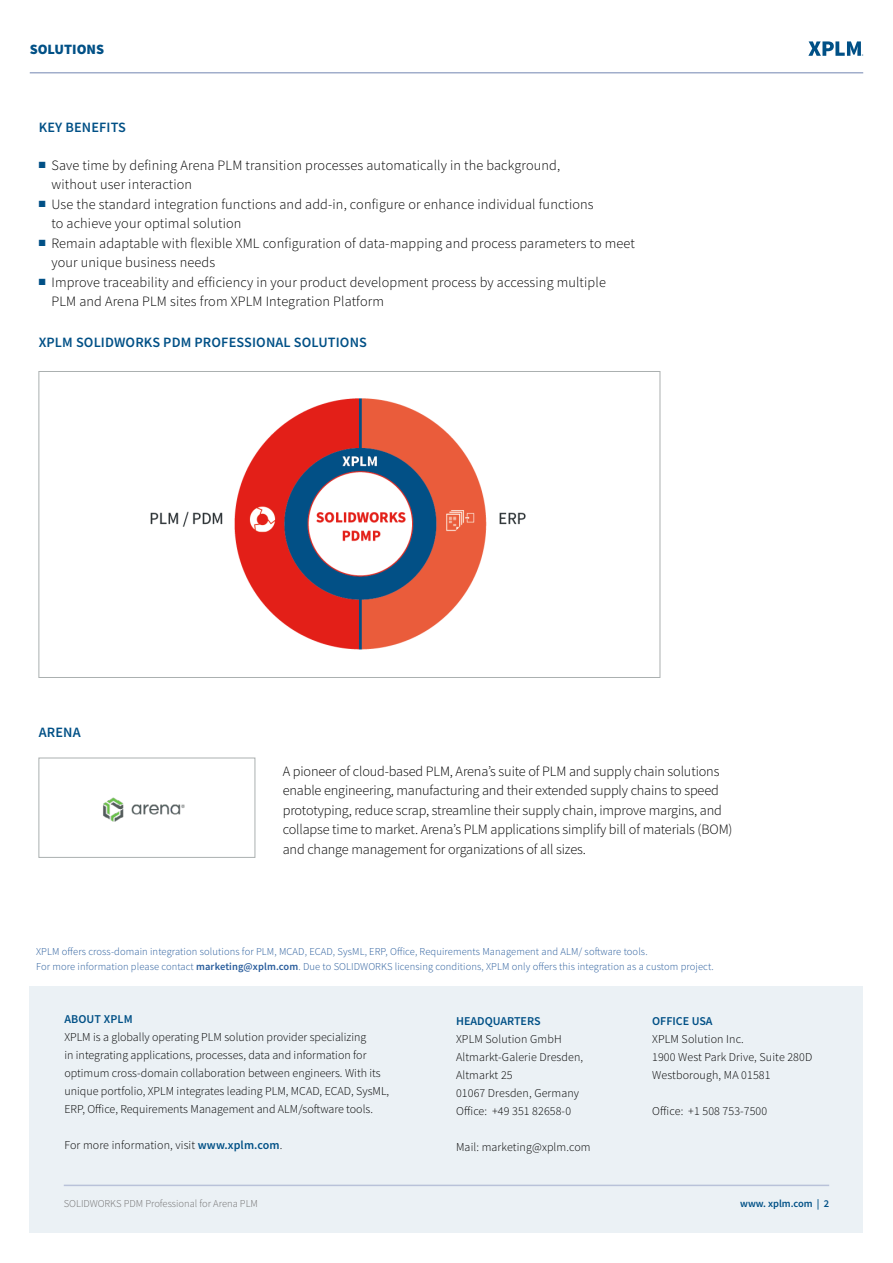
<style>
.page{position:relative;width:893px;height:1263px;background:#fff}
.page>*{position:absolute;margin:0;border:0;box-sizing:border-box;transform-origin:0 0}
.t1{font:300 14.25px/19.5px "Source Sans Pro";color:#000}
.t2{font:600 14.25px "Source Sans Pro";letter-spacing:.01em;color:#005086}
.t3{font:900 14.25px "Source Sans Pro";color:#005086}
.t4{font:300 12px/18px "Source Sans Pro";color:#000}
.t5{font:600 12px "Source Sans Pro";color:#005086}
.t6{font:300 10.5px/15px "Source Sans Pro";letter-spacing:.01em;color:#275b9b}
.t7{font:300 10.5px "Source Sans Pro";color:#706f6f}
.t8{font:600 10.5px "Source Sans Pro";color:#005086}
.s1{color:#005086}
.s2{font-weight:600}
.s3{font-weight:600;color:#005086}
</style>
<div class="page">
<div style="left:30px;top:986px;width:833px;height:247px;background:#ebf1f5"></div>
<svg style="left:808px;top:41px;width:55px;height:15px"></svg>
<hr style="left:30px;top:72px;width:833px;height:2px;background:#a1aecb">
<hr style="left:64px;top:1184px;width:765px;height:2px;background:#b9c2d9">
<img style="left:150px;top:398px;width:376px;height:252px">
<div style="left:39px;top:758px;width:216px;height:99px;background:#fff;border:1px solid #abb0b0"></div>
<img style="left:98px;top:757px;width:98px;height:101px">
<p class="t3" style="left:30px;top:39px;width:76px">SOLUTIONS</p>
<p class="t2" style="left:39px;top:118px;width:89px">KEY BENEFITS</p>
<p class="t1" style="left:51px;top:155px;width:510px;text-indent:-13px"><span class="s1">■</span> Save time by defining Arena PLM transition processes automatically in the background, without user interaction</p>
<p class="t1" style="left:51px;top:194px;width:544px;text-indent:-13px"><span class="s1">■</span> Use the standard integration functions and add-in, configure or enhance individual functions to achieve your optimal solution</p>
<p class="t1" style="left:51px;top:233px;width:585px;text-indent:-13px"><span class="s1">■</span> Remain adaptable with flexible XML configuration of data-mapping and process parameters to meet your unique business needs</p>
<p class="t1" style="left:51px;top:272px;width:556px;text-indent:-13px"><span class="s1">■</span> Improve traceability and efficiency in your product development process by accessing multiple<br>PLM and Arena PLM sites from XPLM Integration Platform</p>
<p class="t2" style="left:39px;top:332px;width:330px">XPLM SOLIDWORKS PDM PROFESSIONAL SOLUTIONS</p>
<p class="t2" style="left:39px;top:722px;width:43px">ARENA</p>
<p class="t1" style="left:283px;top:761px;width:451px">A pioneer of cloud-based PLM, Arena’s suite of PLM and supply chain solutions enable engineering, manufacturing and their extended supply chains to speed prototyping, reduce scrap, streamline their supply chain, improve margins, and collapse time to market. Arena’s PLM applications simplify bill of materials (BOM) and change management for organizations of all sizes.</p>
<p class="t6" style="left:36px;top:944px;width:679px">XPLM offers cross-domain integration solutions for PLM, MCAD, ECAD, SysML, ERP, Office, Requirements Management and ALM/ software tools.<br>For more information please contact <span class="s2">marketing@xplm.com</span>. Due to SOLIDWORKS licensing conditions, XPLM only offers this integration as a custom project.</p>
<p class="t5" style="left:64px;top:1011px;width:70px">ABOUT XPLM</p>
<p class="t4" style="left:64px;top:1028px;width:326px">XPLM is a globally operating PLM solution provider specializing<br>in integrating applications, processes, data and information for optimum cross-domain collaboration between engineers. With its unique portfolio, XPLM integrates leading PLM, MCAD, ECAD, SysML, ERP, Office, Requirements Management and ALM/software tools.</p>
<p class="t4" style="left:64px;top:1136px;width:220px">For more information, visit <span class="s3">www.xplm.com</span>.</p>
<p class="t7" style="left:64px;top:1197px;width:196px">SOLIDWORKS PDM Professional for Arena PLM</p>
<p class="t5" style="left:456px;top:1013px;width:86px">HEADQUARTERS</p>
<p class="t4" style="left:456px;top:1030px;width:129px">XPLM Solution GmbH<br>Altmarkt-Galerie Dresden,<br>Altmarkt 25<br>01067 Dresden, Germany<br>Office: +49 351 82658-0</p>
<p class="t4" style="left:456px;top:1138px;width:136px">Mail: marketing@xplm.com</p>
<p class="t5" style="left:652px;top:1013px;width:62px">OFFICE USA</p>
<p class="t4" style="left:652px;top:1030px;width:162px">XPLM Solution Inc.<br>1900 West Park Drive, Suite 280D<br>Westborough, MA 01581</p>
<p class="t4" style="left:652px;top:1102px;width:117px">Office: +1 508 753-7500</p>
<p class="t8" style="left:740px;top:1197px;width:91px">www. xplm.com | 2</p>
</div>
